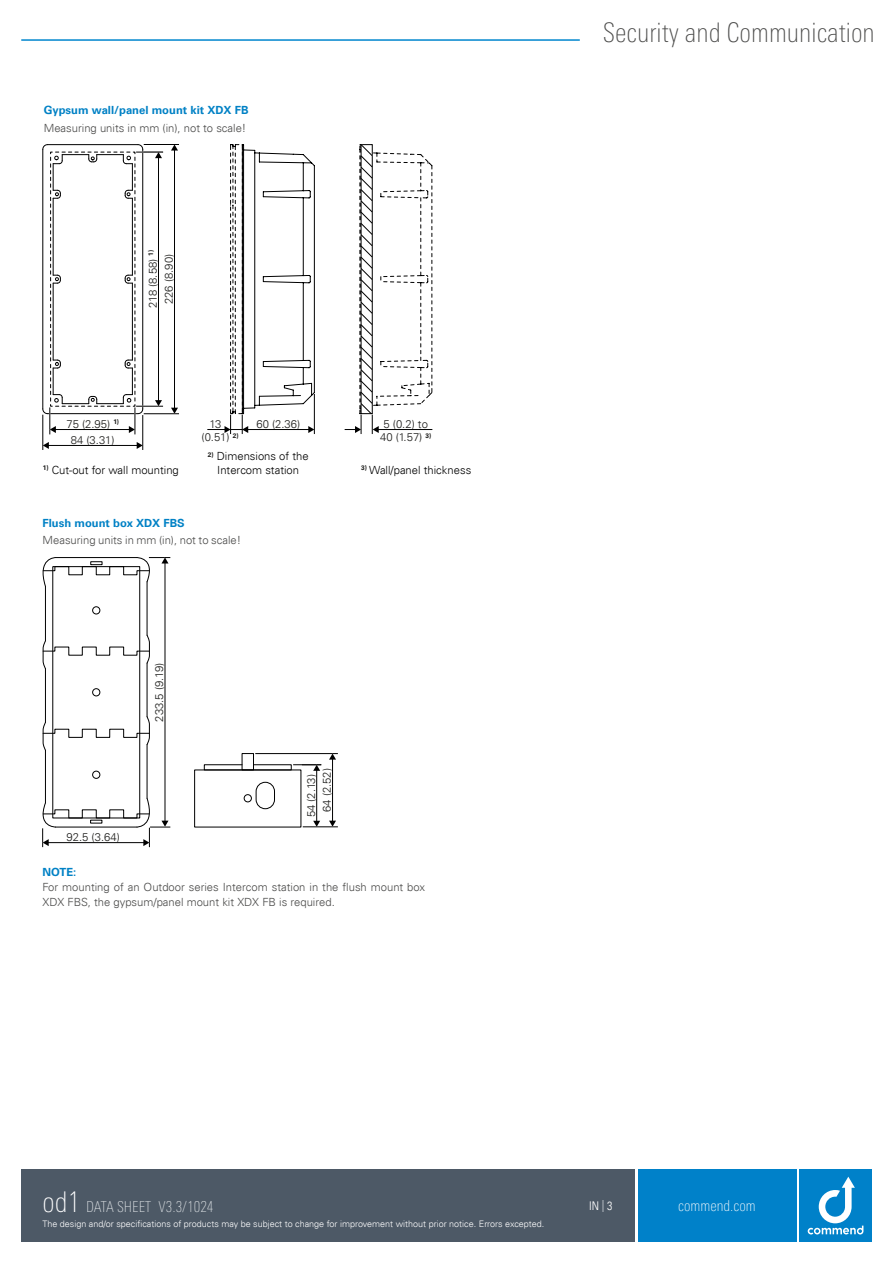
<style>
.page{position:relative;width:893px;height:1263px;background:#fff}
.page>*{position:absolute;margin:0;border:0;box-sizing:border-box;transform-origin:0 0}
.t1{font:100 condensed 27px "Univers Next Pro";color:#4a4a49}
.t2{font:100 condensed 15px "Univers Next Pro";color:#e0e4e7}
.t3{font:100 condensed 15px "Univers Next Pro";color:#fff}
.t4{font:12px "Univers Com 47 Light Cond";color:#fff}
.t5{font:300 11.25px/15px "Univers Com 45";color:#4a4a49}
.t6{font:300 11.25px/13.5px "Univers Com 45";color:#1d1d1b;text-align:center}
.t7{font:300 11.25px/13.5px "Univers Com 45";color:#000;text-align:center}
.t8{font:700 11.25px "Univers Com 65";color:#0081c5}
.t9{font:300 9px "Univers Com 45";color:#fff}
.s1{font-size:28.5px;color:#fff}
.s2{color:#e0e4e7}
</style>
<div class="page">
<hr style="left:21px;top:39px;width:559px;height:2px;background:#0086ce">
<div style="left:799px;top:1169px;width:73px;height:73px;background:#0081c9"></div>
<div style="left:638px;top:1169px;width:158px;height:73px;background:#0081c9"></div>
<svg style="left:808px;top:1177px;width:55px;height:57px"></svg>
<div style="left:21px;top:1169px;width:614px;height:73px;background:#4d5966"></div>
<hr style="left:303px;top:826px;width:34px;height:1px;background:#000">
<hr style="left:256px;top:753px;width:81px;height:1px;background:#000">
<div style="left:52px;top:566px;width:88px;height:252px;border:1px solid #000"></div>
<hr style="left:45px;top:586px;width:1px;height:55px;background:#000">
<hr style="left:45px;top:669px;width:1px;height:53px;background:#000">
<hr style="left:45px;top:750px;width:1px;height:53px;background:#000">
<hr style="left:147px;top:745px;width:1px;height:53px;background:#000">
<hr style="left:147px;top:663px;width:1px;height:54px;background:#000">
<hr style="left:147px;top:582px;width:1px;height:53px;background:#000">
<div style="left:92px;top:606px;width:8px;height:8px;border:1px solid #000;border-radius:50%"></div>
<div style="left:92px;top:688px;width:8px;height:8px;border:1px solid #000;border-radius:50%"></div>
<div style="left:92px;top:771px;width:8px;height:8px;border:1px solid #000;border-radius:50%"></div>
<svg style="left:43px;top:716px;width:107px;height:35px"></svg>
<svg style="left:43px;top:635px;width:107px;height:34px"></svg>
<div style="left:244px;top:794px;width:8px;height:8px;border:1px solid #000;border-radius:50%"></div>
<div style="left:242px;top:753px;width:12px;height:17px;border:1px solid #000"></div>
<div style="left:256px;top:782px;width:19px;height:27px;border:1px solid #000;border-radius:9px"></div>
<hr style="left:165px;top:562px;width:1px;height:260px;background:#000">
<svg style="left:43px;top:557px;width:127px;height:30px"></svg>
<svg style="left:42px;top:797px;width:128px;height:50px"></svg>
<hr style="left:332px;top:759px;width:1px;height:63px;background:#000">
<svg style="left:329px;top:753px;width:7px;height:7px"></svg>
<svg style="left:329px;top:821px;width:7px;height:6px"></svg>
<hr style="left:316px;top:770px;width:1px;height:52px;background:#000">
<svg style="left:204px;top:764px;width:117px;height:7px"></svg>
<svg style="left:313px;top:821px;width:7px;height:6px"></svg>
<hr style="left:48px;top:445px;width:90px;height:1px;background:#000">
<svg style="left:44px;top:442px;width:5px;height:7px"></svg>
<svg style="left:137px;top:442px;width:5px;height:7px"></svg>
<hr style="left:142px;top:416px;width:1px;height:33px;background:#000">
<hr style="left:43px;top:415px;width:1px;height:34px;background:#000">
<hr style="left:144px;top:413px;width:35px;height:1px;background:#000">
<hr style="left:174px;top:149px;width:1px;height:260px;background:#000">
<svg style="left:171px;top:145px;width:7px;height:6px"></svg>
<svg style="left:171px;top:408px;width:7px;height:6px"></svg>
<hr style="left:144px;top:144px;width:35px;height:1px;background:#000">
<svg style="left:43px;top:144px;width:120px;height:290px"></svg>
<svg style="left:345px;top:144px;width:87px;height:289px"></svg>
<svg style="left:208px;top:144px;width:107px;height:289px"></svg>
<p class="t8" style="left:44px;top:104px;width:206px">Gypsum wall/panel mount kit XDX FB</p>
<p class="t5" style="left:44px;top:120px;width:204px">Measuring units in mm (in), not to scale!</p>
<p class="t6" style="left:145px;top:308px;width:60px;line-height:16px;rotate:-90deg">218 (8.58) <sup>1)<br></sup>226 (8.90)</p>
<p class="t6" style="left:66px;top:417px;width:54px">75 (2.95) <sup>1)</sup></p>
<p class="t6" style="left:202px;top:417px;width:39px;text-align:left;text-indent:8px">13 (0.51) <sup>2)</sup></p>
<p class="t6" style="left:71px;top:433px;width:45px">84 (3.31)</p>
<p class="t6" style="left:256px;top:417px;width:45px">60 (2.36)</p>
<p class="t6" style="left:380px;top:417px;width:53px">5 (0.2) to<br>40 (1.57) <sup>3)</sup></p>
<p class="t7" style="left:43px;top:463px;width:138px"><sup>1)</sup> Cut-out for wall mounting</p>
<p class="t7" style="left:208px;top:449px;width:102px"><sup>2)</sup> Dimensions of the<br>Intercom station</p>
<p class="t8" style="left:43px;top:517px;width:144px">Flush mount box XDX FBS</p>
<p class="t5" style="left:43px;top:533px;width:200px">Measuring units in mm (in), not to scale!</p>
<p class="t7" style="left:361px;top:463px;width:112px"><sup>3)</sup> Wall/panel thickness</p>
<p class="t6" style="left:153px;top:721px;width:60px;rotate:-90deg">233.5 (9.19)</p>
<p class="t6" style="left:67px;top:830px;width:55px">92.5 (3.64)</p>
<p class="t6" style="left:320px;top:812px;width:45px;rotate:-90deg">64 (2.52)</p>
<p class="t6" style="left:304px;top:817px;width:45px;rotate:-90deg">54 (2.13)</p>
<p class="t8" style="left:43px;top:865px;width:35px">NOTE:</p>
<p class="t5" style="left:43px;top:880px;width:384px">For mounting of an Outdoor series Intercom station in the flush mount box<br>XDX FBS, the gypsum/panel mount kit XDX FB is required.</p>
<h1 class="t1" style="left:603px;top:17px;width:274px">Security and Communication</h1>
<h2 class="t2" style="left:43px;top:1198px;width:173px"><span class="s1">od1</span> DATA SHEET V3.3/1024</h2>
<p class="t4" style="left:589px;top:1198px;width:25px">IN <span class="s2">|</span> 3</p>
<p class="t9" style="left:43px;top:1218px;width:503px">The design and/or specifications of products may be subject to change for improvement without prior notice. Errors excepted.</p>
<h2 class="t3" style="left:678px;top:1197px;width:79px">commend.com</h2>
</div>
